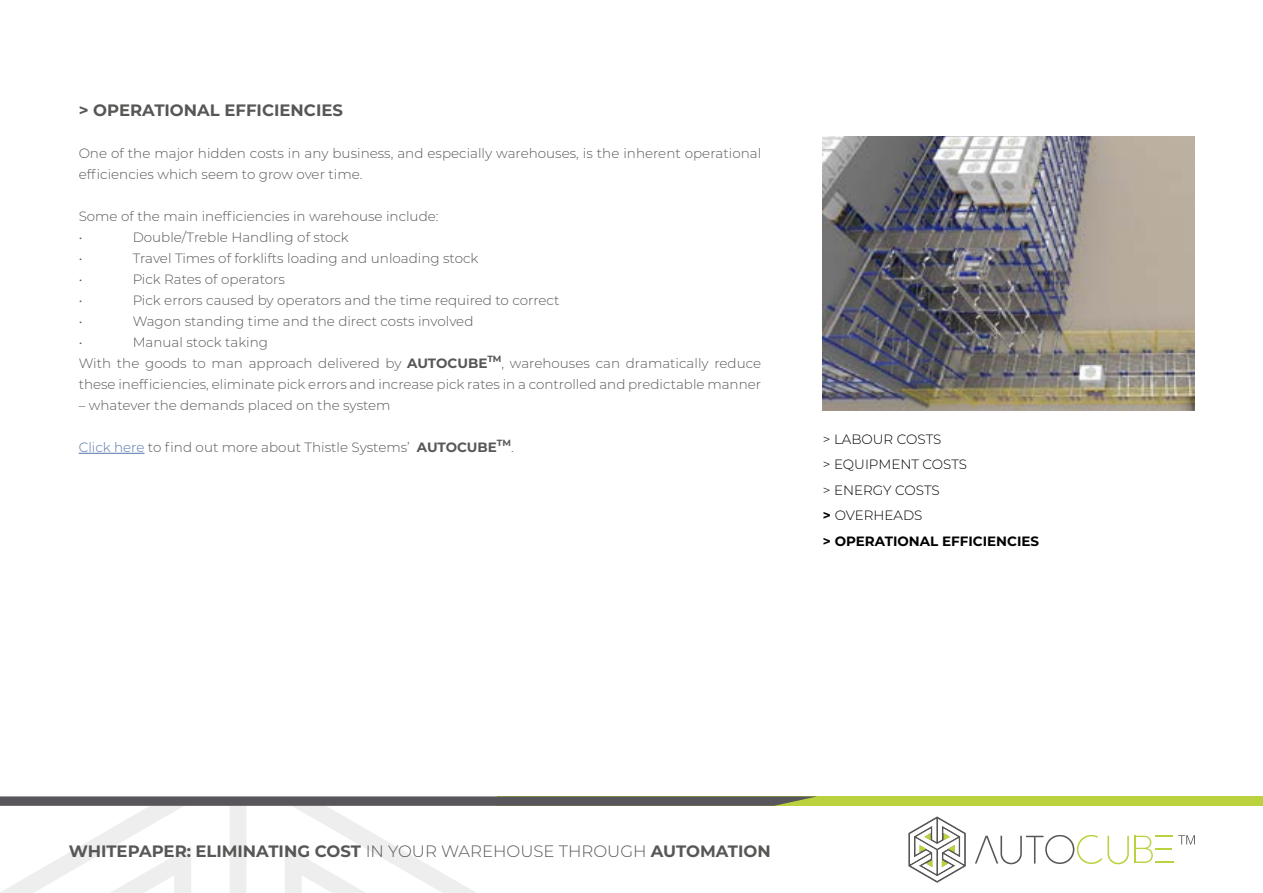
<style>
.page{position:relative;width:1263px;height:893px;background:#fff}
.page>*{position:absolute;margin:0;border:0;box-sizing:border-box;transform-origin:0 0}
.t1{font:700 16.5px "Montserrat";color:#575756}
.t2{font:300 13.5px/21px "Montserrat";color:#575756}
.t3{font:300 13.5px/25.5px "Montserrat";color:#000}
.s1{font-weight:700}
.s2{color:#5576af}
.s3{font-weight:300}
</style>
<div class="page">
<div style="left:497px;top:796px;width:766px;height:10px;background:#bcd13e"></div>
<svg style="left:0;top:796px;width:817px;height:97px"></svg>
<hr style="left:79px;top:453px;width:65px;height:1px;background:#5576af">
<img style="left:823px;top:136px;width:372px;height:274px">
<svg style="left:908px;top:816px;width:58px;height:67px"></svg>
<svg style="left:975px;top:835px;width:220px;height:29px"></svg>
<p class="t1" style="left:79px;top:98px;width:266px">&gt; OPERATIONAL EFFICIENCIES</p>
<p class="t2" style="left:79px;top:142px;width:684px">One of the major hidden costs in any business, and especially warehouses, is the inherent operational efficiencies which seem to grow over time.</p>
<p class="t2" style="left:79px;top:205px;width:361px">Some of the main inefficiencies in warehouse include: •</p>
<p class="t2" style="left:133px;top:226px;width:218px">Double/Treble Handling of stock</p>
<p class="t2" style="left:79px;top:247px;width:5px">•</p>
<p class="t2" style="left:133px;top:247px;width:347px">Travel Times of forklifts loading and unloading stock</p>
<p class="t2" style="left:79px;top:268px;width:5px">•</p>
<p class="t2" style="left:133px;top:268px;width:154px">Pick Rates of operators</p>
<p class="t2" style="left:79px;top:289px;width:5px">•</p>
<p class="t2" style="left:133px;top:289px;width:428px">Pick errors caused by operators and the time required to correct</p>
<p class="t2" style="left:79px;top:310px;width:5px">•</p>
<p class="t2" style="left:133px;top:310px;width:342px">Wagon standing time and the direct costs involved</p>
<p class="t2" style="left:79px;top:331px;width:5px">•</p>
<p class="t2" style="left:79px;top:331px;width:684px;text-indent:54px">Manual stock taking<br>With the goods to man approach delivered by <span class="s1">AUTOCUBE</span><sup>TM</sup>, warehouses can dramatically reduce these inefficiencies, eliminate pick errors and increase pick rates in a controlled and predictable manner</p>
<p class="t2" style="left:79px;top:394px;width:313px">– whatever the demands placed on the system</p>
<p class="t2" style="left:79px;top:436px;width:437px"><span class="s2">Click here</span> to find out more about Thistle Systems’ <span class="s1">AUTOCUBE</span><sup>TM</sup>.</p>
<p class="t3" style="left:823px;top:426px;width:218px">&gt; LABOUR COSTS<br>&gt; EQUIPMENT COSTS<br>&gt; ENERGY COSTS<br><span class="s1">&gt;</span> OVERHEADS<br><span class="s1">&gt; OPERATIONAL EFFICIENCIES</span></p>
<p class="t1" style="left:69px;top:839px;width:703px">WHITEPAPER: ELIMINATING COST <span class="s3">IN YOUR WAREHOUSE THROUGH</span> AUTOMATION</p>
</div>
